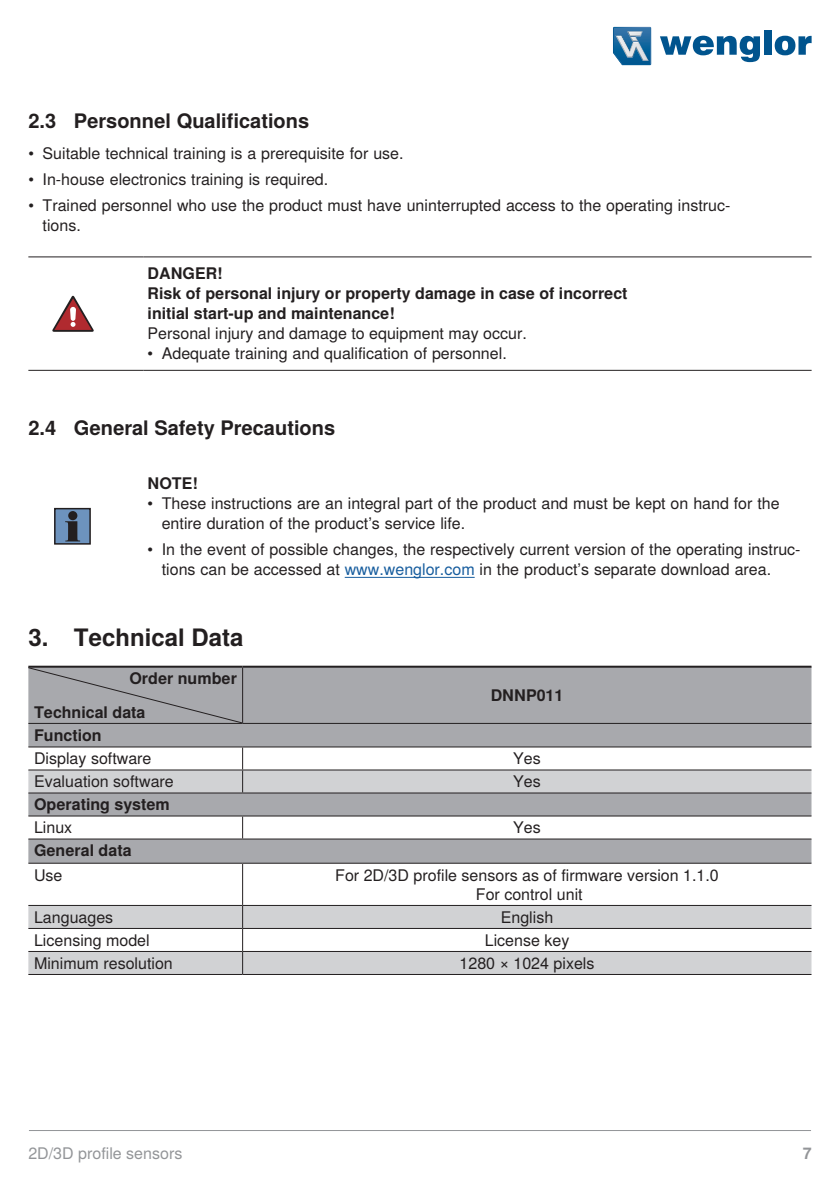
<style>
.page{position:relative;width:840px;height:1191px;background:#fff}
.page>*{position:absolute;margin:0;border:0;box-sizing:border-box;transform-origin:0 0}
.t1{font:700 24px "Nimbus Sans Global";color:#231f20}
.t2{font:700 20px "Nimbus Sans Global";color:#231f20}
.TOC_title{font:16px/20px "Nimbus Sans Global";color:#231f20}
.Copy_Bold{font:700 16px/20px "Nimbus Sans Global";color:#231f20}
.Copy{font:16px "Nimbus Sans Global";color:#231f20}
.TOC_title-2{font:700 16px "Nimbus Sans Global";color:#231f20}
.t3{font:16px "Nimbus Sans Global";color:#939598}
.Copy-2{font:700 16px "Nimbus Sans Global";color:#231f20}
.t4{font:700 16px "Nimbus Sans Global";color:#939598}
.s1{color:#175d9e}
</style>
<div class="page">
<svg style="left:660px;top:36px;width:99px;height:26px"></svg>
<div style="left:763px;top:30px;width:8px;height:25px;background:#00548e"></div>
<svg style="left:774px;top:36px;width:37px;height:19px"></svg>
<svg style="left:613px;top:27px;width:38px;height:38px"></svg>
<hr style="left:29px;top:1130px;width:781px;height:1px;background:#939598">
<hr style="left:143px;top:256px;width:668px;height:1px;background:#231f20">
<hr style="left:143px;top:370px;width:668px;height:1px;background:#231f20">
<hr style="left:28px;top:256px;width:115px;height:1px;background:#231f20">
<hr style="left:28px;top:370px;width:115px;height:1px;background:#231f20">
<svg style="left:52px;top:296px;width:42px;height:36px"></svg>
<div style="left:70px;top:307px;width:6px;height:14px;background:#fff;border-radius:3px"></div>
<div style="left:55px;top:508px;width:35px;height:36px;background:#6d93be"></div>
<div style="left:54px;top:508px;width:37px;height:36px;border:2px solid #231f20"></div>
<svg style="left:65px;top:521px;width:15px;height:20px"></svg>
<div style="left:68px;top:511px;width:9px;height:9px;background:#231f20;border-radius:50%"></div>
<hr style="left:344px;top:577px;width:130px;height:1px;background:#175d9e">
<svg style="left:28px;top:667px;width:783px;height:102px;fill:#a8a9ad"></svg>
<svg style="left:28px;top:770px;width:783px;height:204px"></svg>
<hr style="left:28px;top:746px;width:214px;height:1px;background:#231f20">
<hr style="left:242px;top:746px;width:569px;height:1px;background:#231f20">
<hr style="left:28px;top:665px;width:214px;height:2px;background:#231f20">
<hr style="left:242px;top:665px;width:569px;height:2px;background:#231f20">
<hr style="left:28px;top:838px;width:214px;height:1px;background:#231f20">
<hr style="left:242px;top:838px;width:569px;height:1px;background:#231f20">
<hr style="left:28px;top:862px;width:214px;height:1px;background:#231f20">
<hr style="left:242px;top:862px;width:569px;height:1px;background:#231f20">
<hr style="left:28px;top:905px;width:214px;height:1px;background:#231f20">
<hr style="left:242px;top:905px;width:569px;height:1px;background:#231f20">
<hr style="left:28px;top:928px;width:214px;height:1px;background:#231f20">
<hr style="left:242px;top:928px;width:569px;height:1px;background:#231f20">
<hr style="left:242px;top:667px;width:1px;height:56px;background:#231f20">
<hr style="left:28px;top:769px;width:214px;height:1px;background:#231f20">
<hr style="left:242px;top:769px;width:569px;height:1px;background:#231f20">
<svg style="left:242px;top:747px;width:1px;height:45px"></svg>
<hr style="left:28px;top:792px;width:214px;height:1px;background:#231f20">
<hr style="left:242px;top:792px;width:569px;height:1px;background:#231f20">
<hr style="left:28px;top:815px;width:214px;height:1px;background:#231f20">
<hr style="left:242px;top:815px;width:569px;height:1px;background:#231f20">
<svg style="left:242px;top:816px;width:1px;height:22px"></svg>
<hr style="left:242px;top:863px;width:1px;height:42px;background:#231f20">
<hr style="left:28px;top:951px;width:214px;height:1px;background:#231f20">
<hr style="left:242px;top:951px;width:569px;height:1px;background:#231f20">
<svg style="left:242px;top:906px;width:1px;height:68px"></svg>
<hr style="left:28px;top:974px;width:214px;height:1px;background:#231f20">
<hr style="left:242px;top:974px;width:569px;height:1px;background:#231f20">
<hr style="left:28px;top:723px;width:214px;height:1px;background:#231f20">
<hr style="left:242px;top:723px;width:569px;height:1px;background:#231f20">
<svg style="left:28px;top:667px;width:214px;height:56px"></svg>
<p class="t2" style="left:28px;top:109px;width:282px">2.3 Personnel Qualifications</p>
<p class="TOC_title" style="left:28px;top:144px;width:376px">• Suitable technical training is a prerequisite for use.</p>
<p class="TOC_title" style="left:28px;top:169px;width:301px">• In-house electronics training is required.</p>
<p class="TOC_title" style="left:43px;top:195px;width:689px;text-indent:-14px">• Trained personnel who use the product must have uninterrupted access to the operating instruc&shy;tions.</p>
<p class="Copy-2" style="left:147px;top:264px;width:76px">DANGER!</p>
<p class="Copy_Bold" style="left:147px;top:284px;width:481px">Risk of personal injury or property damage in case of incorrect initial start-up and maintenance!</p>
<p class="Copy" style="left:147px;top:324px;width:380px">Personal injury and damage to equipment may occur.</p>
<p class="TOC_title" style="left:147px;top:344px;width:360px">• Adequate training and qualification of personnel.</p>
<p class="t2" style="left:28px;top:416px;width:308px">2.4 General Safety Precautions</p>
<p class="Copy-2" style="left:147px;top:474px;width:52px">NOTE!</p>
<p class="TOC_title" style="left:162px;top:494px;width:619px;text-indent:-14px">• These instructions are an integral part of the product and must be kept on hand for the entire duration of the product’s service life.</p>
<p class="TOC_title" style="left:162px;top:539px;width:640px;text-indent:-14px">• In the event of possible changes, the respectively current version of the operating instruc&shy;tions can be accessed at <span class="s1">www.wenglor.com</span> in the product’s separate download area.</p>
<p class="t1" style="left:28px;top:624px;width:216px">3. Technical Data</p>
<p class="TOC_title-2" style="left:129px;top:669px;width:109px">Order number</p>
<p class="TOC_title-2" style="left:34px;top:703px;width:113px">Technical data</p>
<p class="TOC_title-2" style="left:490px;top:686px;width:74px">DNNP011</p>
<p class="Copy_Bold" style="left:34px;top:725px;width:69px">Function</p>
<p class="TOC_title" style="left:34px;top:749px;width:119px">Display software</p>
<p class="TOC_title" style="left:513px;top:749px;width:29px">Yes</p>
<p class="TOC_title" style="left:34px;top:772px;width:141px">Evaluation software</p>
<p class="TOC_title" style="left:513px;top:772px;width:29px">Yes</p>
<p class="Copy_Bold" style="left:34px;top:795px;width:137px">Operating system</p>
<p class="Copy" style="left:34px;top:818px;width:40px">Linux</p>
<p class="TOC_title" style="left:513px;top:818px;width:29px">Yes</p>
<p class="Copy_Bold" style="left:34px;top:841px;width:99px">General data</p>
<p class="TOC_title" style="left:34px;top:865px;width:30px">Use</p>
<p class="TOC_title" style="left:335px;top:865px;width:385px;line-height:19.2px;text-align:center">For 2D/3D profile sensors as of firmware version 1.1.0<br>For control unit</p>
<p class="TOC_title" style="left:34px;top:907px;width:81px">Languages</p>
<p class="TOC_title" style="left:500px;top:907px;width:54px">English</p>
<p class="TOC_title" style="left:34px;top:930px;width:117px">Licensing model</p>
<p class="TOC_title" style="left:484px;top:930px;width:86px">License key</p>
<p class="TOC_title" style="left:34px;top:953px;width:140px">Minimum resolution</p>
<p class="TOC_title" style="left:459px;top:953px;width:136px">1280 × 1024 pixels</p>
<p class="t3" style="left:28px;top:1143px;width:155px">2D/3D profile sensors</p>
<p class="t4" style="left:802px;top:1143px;width:10px">7</p>
</div>
